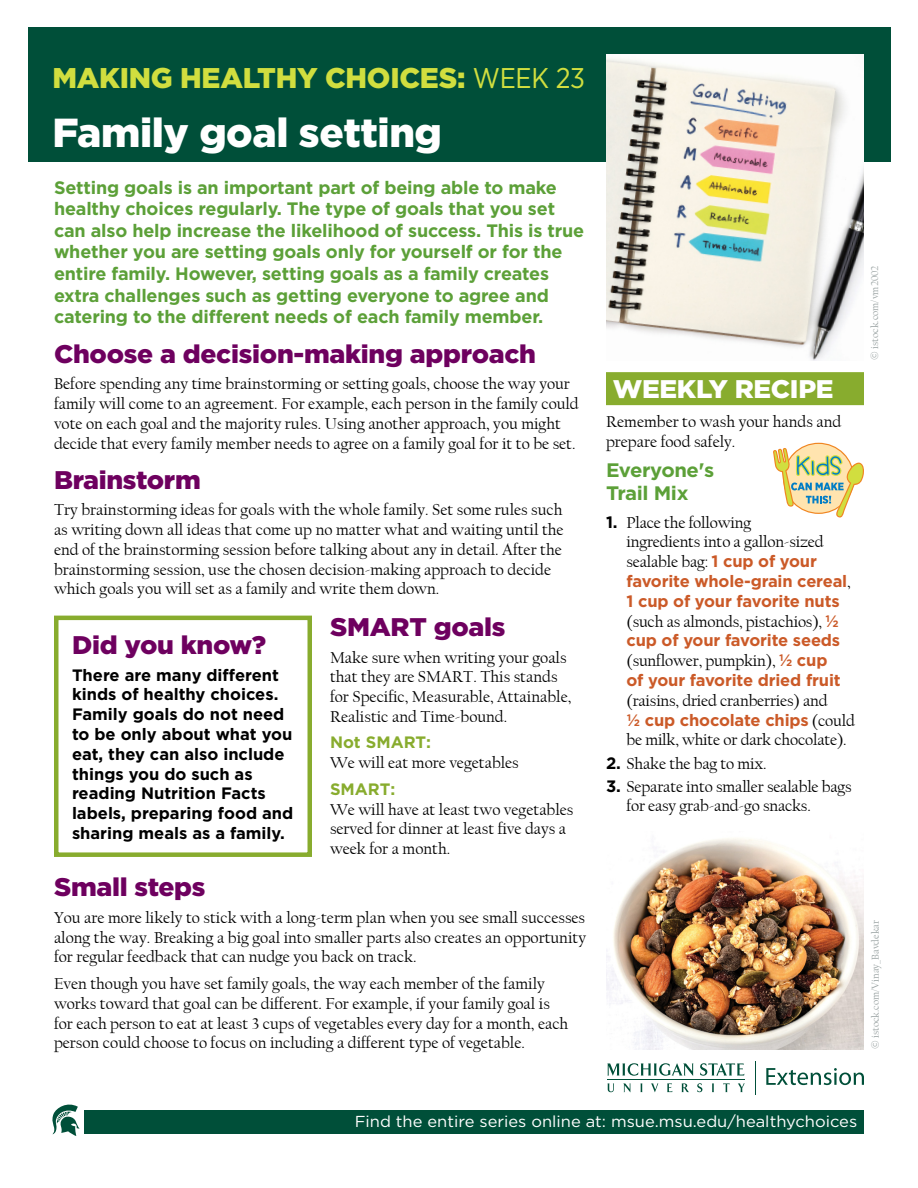
<style>
.page{position:relative;width:918px;height:1188px;background:#fff}
.page>*{position:absolute;margin:0;border:0;box-sizing:border-box;transform-origin:0 0}
.t1{font:900 40.5px "Gotham";letter-spacing:-.01em;color:#fff}
.t2{font:900 28.5px "Gotham";letter-spacing:-.01em;color:#d1de3f}
.H1_Article_Headline{font:900 25.5px "Gotham";letter-spacing:-.01em;color:#6e005f;scale:1.04 1}
.t3{font:900 25.5px "Gotham";letter-spacing:-.01em;color:#fff;scale:1.04 1}
.gp-fine_print{font:900 25.5px "Gotham";letter-spacing:-.01em;color:#6e005f;scale:1.04 1}
.t4{font:700 19.5px/23.4px "Gotham";letter-spacing:-.02em;color:#5ca038;scale:1.04 1}
.t5{font:700 18px/21.6px "Gotham";letter-spacing:-.01em;color:#5ca038}
.t6{font:16.5px/19.8px "Californian FB";color:#000}
.t7{font:700 16.5px/19.8px "Gotham";color:#000}
.t8{font:700 16.5px "Gotham";color:#88ac2e}
.Series_URL{font:15.9px "Gotham";color:#fff;scale:1.04 1}
.t9{font:10.5px "Californian FB";color:#99a2a2}
.s1{font-family:"Gotham Narrow";font-weight:400}
.s2{font-family:"Gotham";font-weight:700}
.s3{font-family:"Gotham";font-weight:700;color:#cb5a28}
.s4{font-family:"Gotham"}
</style>
<div class="page">
<div style="left:84px;top:1110px;width:780px;height:24px;background:#004f39"></div>
<svg style="left:52px;top:1105px;width:28px;height:31px"></svg>
<div style="left:28px;top:27px;width:863px;height:134px;background:#004f39"></div>
<img style="left:606px;top:54px;width:258px;height:307px">
<div style="left:606px;top:372px;width:258px;height:33px;background:#88ac2e"></div>
<svg style="left:773px;top:443px;width:91px;height:75px"></svg>
<div style="left:54px;top:616px;width:258px;height:241px;border:4px solid #88ac2e"></div>
<svg style="left:607px;top:1083px;width:7px;height:9px"></svg>
<svg style="left:623px;top:1083px;width:8px;height:9px"></svg>
<svg style="left:640px;top:1083px;width:3px;height:9px"></svg>
<svg style="left:651px;top:1083px;width:7px;height:9px"></svg>
<svg style="left:667px;top:1083px;width:5px;height:9px"></svg>
<svg style="left:682px;top:1083px;width:7px;height:9px"></svg>
<svg style="left:697px;top:1083px;width:5px;height:9px"></svg>
<svg style="left:712px;top:1083px;width:2px;height:9px"></svg>
<svg style="left:723px;top:1083px;width:7px;height:9px"></svg>
<svg style="left:738px;top:1083px;width:7px;height:9px"></svg>
<svg style="left:607px;top:1063px;width:87px;height:13px"></svg>
<svg style="left:700px;top:1063px;width:44px;height:13px"></svg>
<hr style="left:607px;top:1079px;width:138px;height:1px;background:#004f39">
<svg style="left:766px;top:1068px;width:98px;height:17px"></svg>
<hr style="left:755px;top:1061px;width:1px;height:33px;background:#004f39">
<img style="left:606px;top:838px;width:258px;height:211px">
<p class="t2" style="left:52px;top:58px;width:534px">MAKING HEALTHY CHOICES: <span class="s1">WEEK 23</span></p>
<p class="t1" style="left:52px;top:105px;width:391px">Family goal setting</p>
<p class="t5" style="left:54px;top:176px;width:532px">Setting goals is an important part of being able to make healthy choices regularly. The type of goals that you set can also help increase the likelihood of success. This is true whether you are setting goals only for yourself or for the entire family. However, setting goals as a family creates extra challenges such as getting everyone to agree and catering to the different needs of each family member.</p>
<p class="H1_Article_Headline" style="left:54px;top:336px;width:465px">Choose a decision-making approach</p>
<p class="t6" style="left:54px;top:374px;width:526px">Before spending any time brainstorming or setting goals, choose the way your family will come to an agreement. For example, each person in the family could vote on each goal and the majority rules. Using another approach, you might decide that every family member needs to agree on a family goal for it to be set.</p>
<p class="H1_Article_Headline" style="left:54px;top:462px;width:143px">Brainstorm</p>
<p class="t6" style="left:54px;top:500px;width:511px">Try brainstorming ideas for goals with the whole family. Set some rules such as writing down all ideas that come up no matter what and waiting until the end of the brainstorming session before talking about any in detail. After the brainstorming session, use the chosen decision-making approach to decide which goals you will set as a family and write them down.</p>
<p class="H1_Article_Headline" style="left:330px;top:609px;width:170px">SMART goals</p>
<p class="t6" style="left:330px;top:647px;width:243px">Make sure when writing your goals that they are SMART. This stands for Specific, Measurable, Attainable, Realistic and Time-bound.</p>
<p class="t8" style="left:330px;top:732px;width:103px">Not SMART:</p>
<p class="t6" style="left:330px;top:753px;width:190px">We will eat more vegetables</p>
<p class="t8" style="left:330px;top:778px;width:67px">SMART:</p>
<p class="t6" style="left:330px;top:800px;width:245px">We will have at least two vegetables served for dinner at least five days a week for a month.</p>
<p class="H1_Article_Headline" style="left:54px;top:870px;width:147px">Small steps</p>
<p class="t6" style="left:54px;top:908px;width:534px;text-align:justify">You are more likely to stick with a long-term plan when you see small successes along the way. Breaking a big goal into smaller parts also creates an opportunity for regular feedback that can nudge you back on track.</p>
<p class="t6" style="left:54px;top:974px;width:516px">Even though you have set family goals, the way each member of the family works toward that goal can be different. For example, if your family goal is for each person to eat at least 3 cups of vegetables every day for a month, each person could choose to focus on including a different type of vegetable.</p>
<p class="gp-fine_print" style="left:72px;top:627px;width:188px">Did you know?</p>
<p class="t7" style="left:72px;top:665px;width:223px">There are many different kinds of healthy choices.<br>Family goals do not need to be only about what you eat, they can also include things you do such as reading Nutrition Facts labels, preparing food and sharing meals as a family.</p>
<h1 class="t3" style="left:613px;top:372px;width:214px">WEEKLY RECIPE</h1>
<p class="t6" style="left:606px;top:412px;width:237px">Remember to wash your hands and prepare food safely.</p>
<h2 class="t4" style="left:606px;top:458px;width:106px">Everyone's<br>Trail Mix</h2>
<p class="t6" style="left:627px;top:513px;width:230px;text-indent:-21px"><span class="s2">1.</span> Place the following<br>ingredients into a gallon-sized sealable bag: <span class="s3">1 cup of your favorite whole-grain cereal</span>,<br><span class="s3">1 cup of your favorite nuts </span>(such as almonds, pistachios), <span class="s3">½ cup of your favorite seeds </span>(sunflower, pumpkin), <span class="s3">½ cup<br>of your favorite dried fruit </span>(raisins, dried cranberries) and<br><span class="s3">½ cup chocolate chips</span> (could be milk, white or dark chocolate).</p>
<p class="t6" style="left:606px;top:753px;width:162px"><span class="s2">2.</span> Shake the bag to mix.</p>
<p class="t6" style="left:627px;top:776px;width:227px;text-indent:-21px"><span class="s2">3.</span> Separate into smaller sealable bags for easy grab-and-go snacks.</p>
<p class="t9" style="left:869px;top:360px;width:96px;rotate:-90deg"><span class="s4">©</span> istock.com/vm2002</p>
<p class="t9" style="left:870px;top:1049px;width:130px;rotate:-90deg"><span class="s4">©</span> istock.com/Vinay_Bavdekar</p>
<p class="Series_URL" style="left:355px;top:1112px;width:485px">Find the entire series online at: msue.msu.edu/healthychoices</p>
</div>
